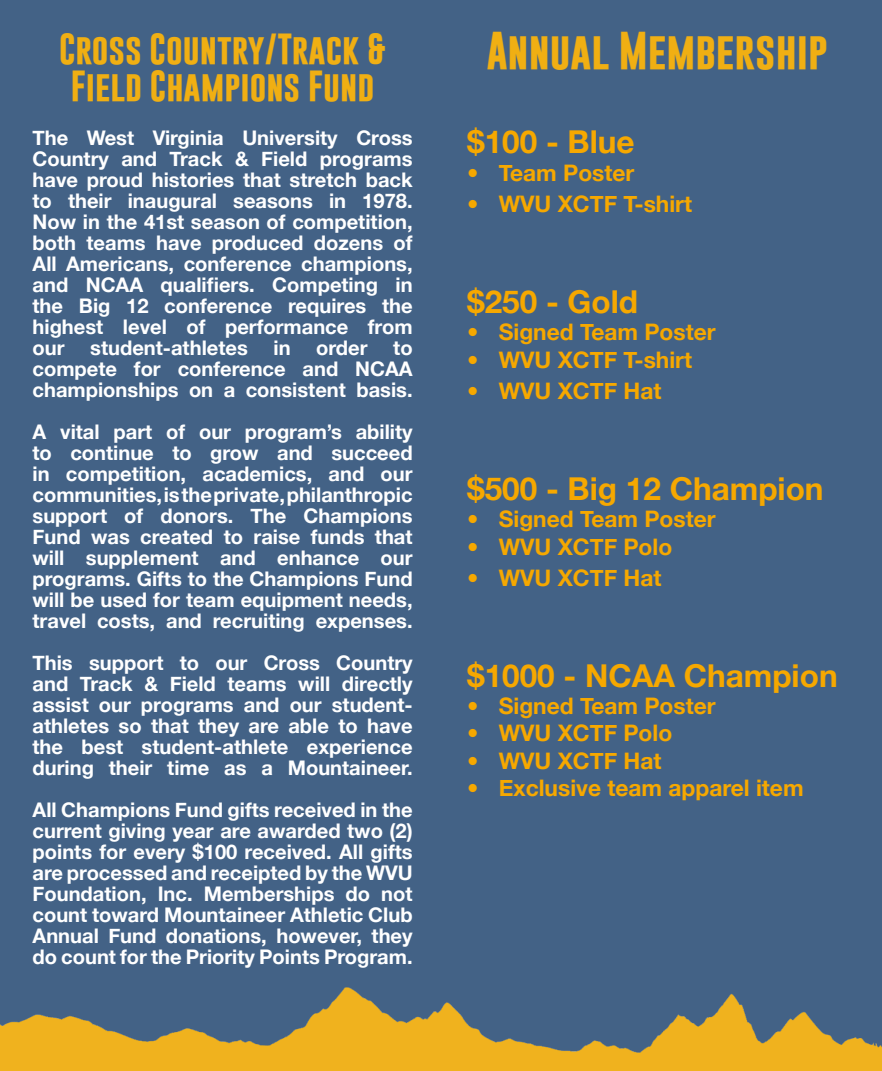
<style>
.page{position:relative;width:882px;height:1071px;background:#fff}
.page>*{position:absolute;margin:0;border:0;box-sizing:border-box;transform-origin:0 0}
.t1{font:700 38.5px "Gobold";color:#f0af13}
.t2{font:700 31.5px "Helvetica Neue";color:#f6a800}
.t3{font:700 31.5px/37.8px "Gobold";color:#f0af13;text-align:center}
.t4{font:700 22.75px "Helvetica Neue";color:#f6a800}
.t5{font:700 20.12px/21px "Helvetica Neue";color:#fff;text-align:justify}
</style>
<div class="page">
<div style="left:0;top:0;width:882px;height:988px;background:#436286"></div>
<img style="left:0;top:988px;width:882px;height:83px">
<p class="t3" style="left:59px;top:30px;width:329px">Cross Country/Track &amp;<br>Field Champions Fund</p>
<p class="t5" style="left:33px;top:127px;width:382px">The West Virginia University Cross Country and Track &amp; Field programs have proud histories that stretch back to their inaugural seasons in 1978.<br>Now in the 41st season of competition, both teams have produced dozens of All Americans, conference champions, and NCAA qualifiers. Competing in the Big 12 conference requires the highest level of performance from our</p>
<p class="t5" style="left:90px;top:337px;width:159px">student-athletes</p>
<p class="t5" style="left:273px;top:337px;width:19px">in</p>
<p class="t5" style="left:316px;top:337px;width:53px">order</p>
<p class="t5" style="left:33px;top:337px;width:382px;text-indent:361px">to compete for conference and NCAA championships on a consistent basis.</p>
<p class="t5" style="left:33px;top:421px;width:382px">A vital part of our program’s ability to continue to grow and succeed in competition, academics, and our communities, is the private, philanthropic support of donors. The Champions Fund was created to raise funds that will supplement and enhance our programs. Gifts to the Champions Fund will be used for team equipment needs, travel costs, and recruiting expenses.</p>
<p class="t5" style="left:33px;top:652px;width:382px">This support to our Cross Country and Track &amp; Field teams will directly assist our programs and our student&shy;athletes so that they are able to have the best student-athlete experience during their time as a Mountaineer.</p>
<p class="t5" style="left:33px;top:799px;width:382px">All Champions Fund gifts received in the current giving year are awarded two (2) points for every $100 received. All gifts are processed and receipted by the WVU Foundation, Inc. Memberships do not count toward Mountaineer Athletic Club Annual Fund donations, however, they do count for the Priority Points Program.</p>
<p class="t1" style="left:487px;top:26px;width:343px">Annual Membership</p>
<p class="t2" style="left:467px;top:123px;width:169px">$100 - Blue</p>
<p class="t4" style="left:467px;top:159px;width:169px">• Team Poster</p>
<p class="t4" style="left:467px;top:190px;width:226px">• WVU XCTF T-shirt</p>
<p class="t2" style="left:467px;top:282px;width:172px">$250 - Gold</p>
<p class="t4" style="left:467px;top:318px;width:250px">• Signed Team Poster</p>
<p class="t4" style="left:467px;top:346px;width:226px">• WVU XCTF T-shirt</p>
<p class="t4" style="left:467px;top:377px;width:196px">• WVU XCTF Hat</p>
<p class="t2" style="left:467px;top:469px;width:358px">$500 - Big 12 Champion</p>
<p class="t4" style="left:467px;top:505px;width:250px">• Signed Team Poster</p>
<p class="t4" style="left:467px;top:532px;width:207px">• WVU XCTF Polo</p>
<p class="t4" style="left:467px;top:564px;width:196px">• WVU XCTF Hat</p>
<p class="t2" style="left:467px;top:656px;width:372px">$1000 - NCAA Champion</p>
<p class="t4" style="left:467px;top:692px;width:250px">• Signed Team Poster</p>
<p class="t4" style="left:467px;top:719px;width:207px">• WVU XCTF Polo</p>
<p class="t4" style="left:467px;top:747px;width:196px">• WVU XCTF Hat</p>
<p class="t4" style="left:467px;top:774px;width:338px">• Exclusive team apparel item</p>
</div>
